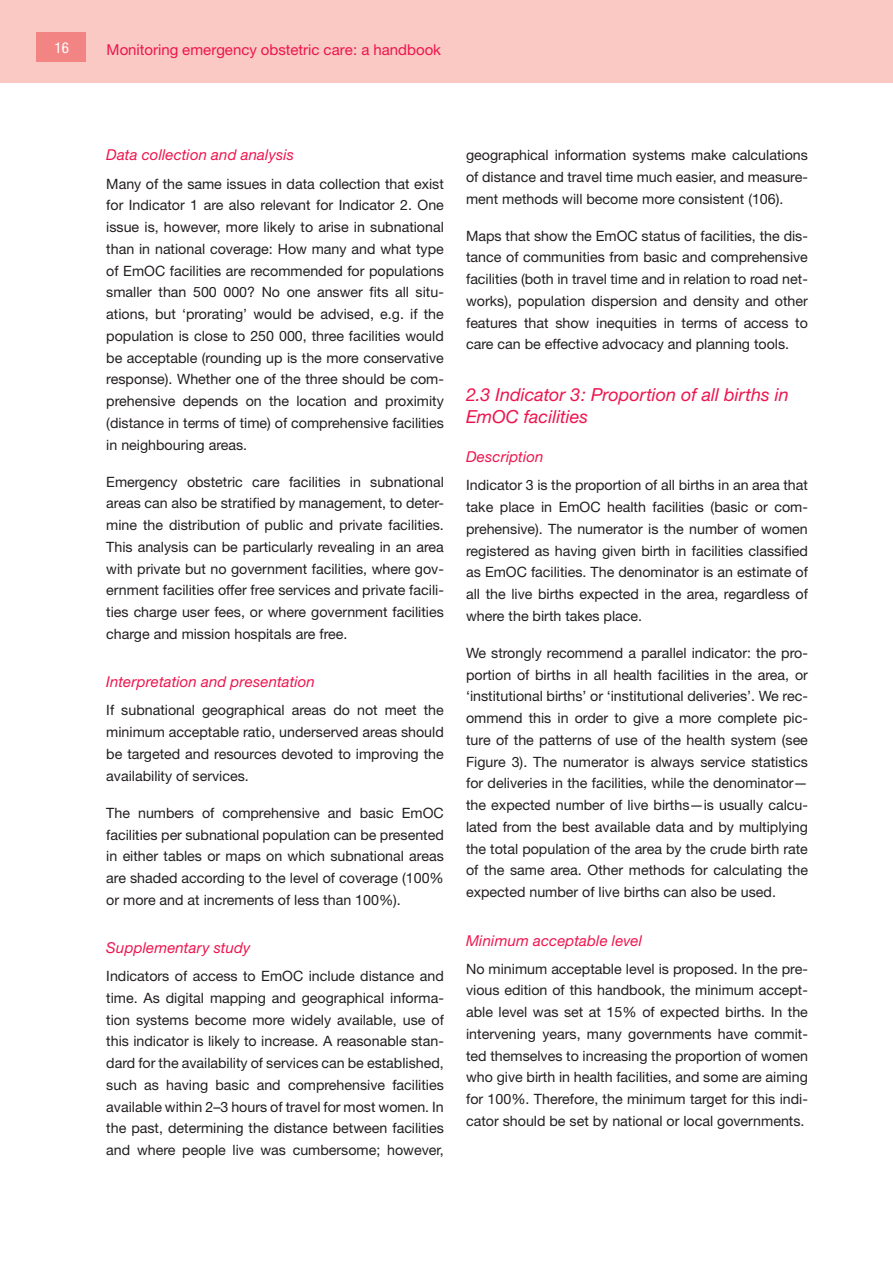
<style>
.page{position:relative;width:893px;height:1263px;background:#fff}
.page>*{position:absolute;margin:0;border:0;box-sizing:border-box;transform-origin:0 0}
.t1{font:italic 18px/21.6px "Helvetica Neue";color:#ed154e}
.t2{font:italic 15px "Helvetica Neue";letter-spacing:.01em;color:#ed154e}
.t3{font:15px "Helvetica Neue";color:#ed154e}
.t4{font:condensed 15px "Helvetica Neue";color:#fff}
.t5{font:14.25px/21.8px "Helvetica Neue";color:#231f20;text-align:justify}
</style>
<div class="page">
<div style="left:0;top:0;width:893px;height:83px;background:#fac9c3"></div>
<div style="left:36px;top:33px;width:50px;height:29px;background:#f38484"></div>
<p class="t4" style="left:54px;top:39px;width:16px">16</p>
<p class="t3" style="left:107px;top:40px;width:336px">Monitoring emergency obstetric care: a handbook</p>
<p class="t2" style="left:106px;top:146px;width:189px">Data collection and analysis</p>
<p class="t5" style="left:106px;top:172px;width:339px">Many of the same issues in data collection that exist for Indicator 1 are also relevant for Indicator 2. One issue is, however, more likely to arise in subnational than in national coverage: How many and what type of EmOC facilities are recommended for populations smaller than 500 000? No one answer fits all situ&shy;ations, but ‘prorating’ would be advised, e.g. if the population is close to 250 000, three facilities would be acceptable (rounding up is the more conservative response). Whether one of the three should be com&shy;prehensive depends on the location and proximity (distance in terms of time) of comprehensive facilities in neighbouring areas.</p>
<p class="t5" style="left:106px;top:470px;width:339px">Emergency obstetric care facilities in subnational areas can also be stratified by management, to deter&shy;mine the distribution of public and private facilities.<br>This analysis can be particularly revealing in an area with private but no government facilities, where gov&shy;ernment facilities offer free services and private facili&shy;ties charge user fees, or where government facilities charge and mission hospitals are free.</p>
<p class="t2" style="left:106px;top:673px;width:210px">Interpretation and presentation</p>
<p class="t5" style="left:106px;top:699px;width:339px">If subnational geographical areas do not meet the minimum acceptable ratio, underserved areas should be targeted and resources devoted to improving the availability of services.</p>
<p class="t5" style="left:106px;top:802px;width:339px">The numbers of comprehensive and basic EmOC facilities per subnational population can be presented in either tables or maps on which subnational areas are shaded according to the level of coverage (100% or more and at increments of less than 100%).</p>
<p class="t2" style="left:106px;top:939px;width:146px">Supplementary study</p>
<p class="t5" style="left:106px;top:965px;width:339px">Indicators of access to EmOC include distance and time. As digital mapping and geographical informa&shy;tion systems become more widely available, use of this indicator is likely to increase. A reasonable stan&shy;dard for the availability of services can be established, such as having basic and comprehensive facilities available within 2–3 hours of travel for most women. In the past, determining the distance between facilities and where people live was cumbersome; however,</p>
<p class="t5" style="left:466px;top:144px;width:343px">geographical information systems make calculations of distance and travel time much easier, and measure&shy;ment methods will become more consistent (106).</p>
<p class="t5" style="left:466px;top:224px;width:343px">Maps that show the EmOC status of facilities, the dis&shy;tance of communities from basic and comprehensive facilities (both in travel time and in relation to road net&shy;works), population dispersion and density and other features that show inequities in terms of access to care can be effective advocacy and planning tools.</p>
<p class="t1" style="left:466px;top:384px;width:324px">2.3 Indicator 3: Proportion of all births in<br>EmOC facilities</p>
<p class="t2" style="left:466px;top:448px;width:79px">Description</p>
<p class="t5" style="left:466px;top:474px;width:343px">Indicator 3 is the proportion of all births in an area that take place in EmOC health facilities (basic or com&shy;prehensive). The numerator is the number of women registered as having given birth in facilities classified as EmOC facilities. The denominator is an estimate of all the live births expected in the area, regardless of where the birth takes place.</p>
<p class="t5" style="left:466px;top:642px;width:343px">We strongly recommend a parallel indicator: the pro&shy;portion of births in all health facilities in the area, or ‘institutional births’ or ‘institutional deliveries’. We rec&shy;ommend this in order to give a more complete pic&shy;ture of the patterns of use of the health system (see Figure 3). The numerator is always service statistics for deliveries in the facilities, while the denominator— the expected number of live births—is usually calcu&shy;lated from the best available data and by multiplying the total population of the area by the crude birth rate of the same area. Other methods for calculating the expected number of live births can also be used.</p>
<p class="t2" style="left:466px;top:931px;width:177px">Minimum acceptable level</p>
<p class="t5" style="left:466px;top:957px;width:343px">No minimum acceptable level is proposed. In the pre&shy;vious edition of this handbook, the minimum accept&shy;able level was set at 15% of expected births. In the intervening years, many governments have commit&shy;ted themselves to increasing the proportion of women who give birth in health facilities, and some are aiming for 100%. Therefore, the minimum target for this indi&shy;cator should be set by national or local governments.</p>
</div>
